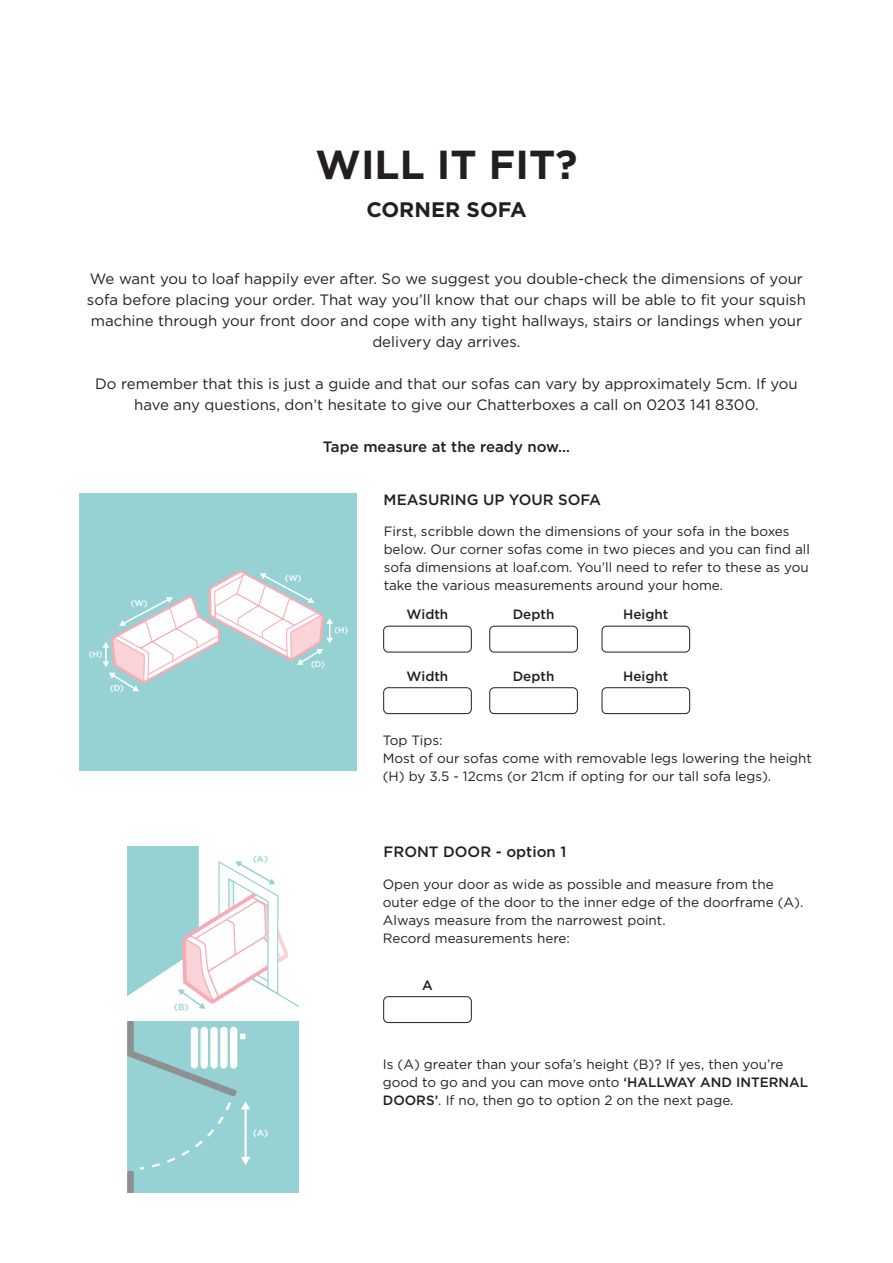
<style>
.page{position:relative;width:893px;height:1263px;background:#fff}
.page>*{position:absolute;margin:0;border:0;box-sizing:border-box;transform-origin:0 0}
.t1{font:700 40.5px "Gotham";color:#231f20}
.t2{font:700 21px "Gotham";color:#231f20}
.t3{font:15px/21px "Gotham";color:#231f20;text-align:center}
.t4{font:500 15px "Gotham";color:#231f20}
.t5{font:13.5px/18px "Gotham";color:#231f20}
.t6{font:500 13.5px "Gotham";color:#231f20}
.t7{font:500 8.85px "Gotham";color:#96d2d3}
.t8{font:500 8.85px "Gotham";color:#fff}
.t9{font:500 8.4px "Gotham";color:#fff}
.s1{font-weight:500}
</style>
<div class="page">
<div style="left:80px;top:494px;width:277px;height:277px;background:#96d2d3"></div>
<svg style="left:103px;top:493px;width:230px;height:199px"></svg>
<div style="left:383px;top:626px;width:89px;height:26px;border:1px solid #231f20;border-radius:4px"></div>
<div style="left:489px;top:626px;width:89px;height:26px;border:1px solid #231f20;border-radius:4px"></div>
<div style="left:602px;top:626px;width:88px;height:26px;border:1px solid #231f20;border-radius:4px"></div>
<div style="left:383px;top:687px;width:89px;height:27px;border:1px solid #231f20;border-radius:4px"></div>
<div style="left:489px;top:687px;width:89px;height:27px;border:1px solid #231f20;border-radius:4px"></div>
<div style="left:602px;top:687px;width:88px;height:27px;border:1px solid #231f20;border-radius:4px"></div>
<div style="left:383px;top:996px;width:89px;height:27px;border:1px solid #231f20;border-radius:4px"></div>
<svg style="left:127px;top:846px;width:172px;height:346px"></svg>
<h1 class="t1" style="left:316px;top:138px;width:263px">WILL IT FIT?</h1>
<h2 class="t2" style="left:366px;top:195px;width:162px">CORNER SOFA</h2>
<p class="t3" style="left:87px;top:268px;width:720px">We want you to loaf happily ever after. So we suggest you double-check the dimensions of your sofa before placing your order. That way you’ll know that our chaps will be able to fit your squish machine through your front door and cope with any tight hallways, stairs or landings when your delivery day arrives.</p>
<p class="t3" style="left:95px;top:373px;width:704px">Do remember that this is just a guide and that our sofas can vary by approximately 5cm. If you have any questions, don’t hesitate to give our Chatterboxes a call on 0203 141 8300.</p>
<p class="t4" style="left:323px;top:437px;width:249px">Tape measure at the ready now…</p>
<p class="t4" style="left:384px;top:489px;width:219px">MEASURING UP YOUR SOFA</p>
<p class="t9" style="left:131px;top:598px;width:18px">(W)</p>
<p class="t9" style="left:89px;top:648px;width:15px">(H)</p>
<p class="t9" style="left:110px;top:682px;width:15px">(D)</p>
<p class="t7" style="left:174px;top:1001px;width:16px">(B)</p>
<p class="t9" style="left:285px;top:573px;width:18px">(W)</p>
<p class="t9" style="left:334px;top:625px;width:15px">(H)</p>
<p class="t9" style="left:311px;top:658px;width:15px">(D)</p>
<p class="t7" style="left:253px;top:853px;width:16px">(A)</p>
<p class="t8" style="left:253px;top:1127px;width:16px">(A)</p>
<p class="t5" style="left:384px;top:522px;width:428px">First, scribble down the dimensions of your sofa in the boxes below. Our corner sofas come in two pieces and you can find all sofa dimensions at loaf.com. You’ll need to refer to these as you take the various measurements around your home.</p>
<p class="t6" style="left:407px;top:605px;width:43px">Width</p>
<p class="t6" style="left:513px;top:605px;width:43px">Depth</p>
<p class="t6" style="left:623px;top:605px;width:47px">Height</p>
<p class="t6" style="left:407px;top:667px;width:43px">Width</p>
<p class="t6" style="left:513px;top:667px;width:43px">Depth</p>
<p class="t6" style="left:623px;top:667px;width:47px">Height</p>
<p class="t5" style="left:383px;top:731px;width:431px">Top Tips:<br>Most of our sofas come with removable legs lowering the height (H) by 3.5 - 12cms (or 21cm if opting for our tall sofa legs).</p>
<p class="t4" style="left:384px;top:842px;width:184px">FRONT DOOR - option 1</p>
<p class="t5" style="left:383px;top:874px;width:422px">Open your door as wide as possible and measure from the outer edge of the door to the inner edge of the doorframe (A).<br>Always measure from the narrowest point.<br>Record measurements here:</p>
<p class="t6" style="left:422px;top:976px;width:12px">A</p>
<p class="t5" style="left:383px;top:1054px;width:427px">Is (A) greater than your sofa’s height (B)? If yes, then you’re good to go and you can move onto <span class="s1">‘HALLWAY AND INTERNAL<br>DOORS’</span>. If no, then go to option 2 on the next page.</p>
</div>
